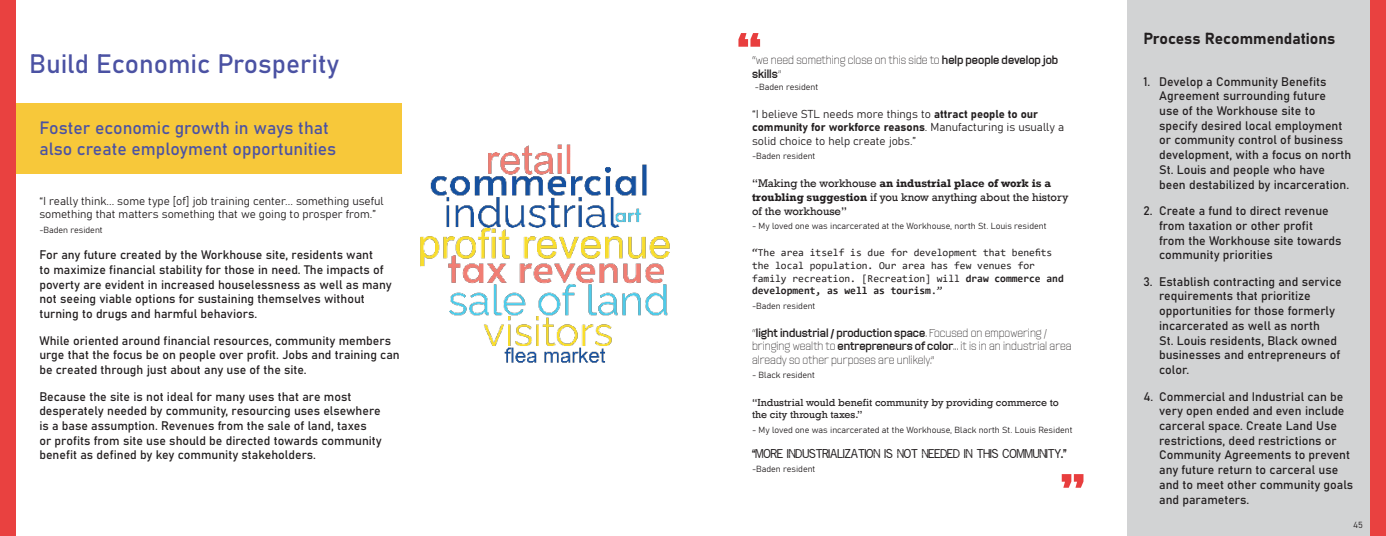
<style>
.page{position:relative;width:1386px;height:536px;background:#fff}
.page>*{position:absolute;margin:0;border:0;box-sizing:border-box;transform-origin:0 0}
.t1{font:52.5px "Anton";color:#e83e3e}
.Chapter{font:26.25px "Bahnschrift";color:#4b52a3}
.Chapter-2{font:17.5px/21px "Bahnschrift";color:#4b52a3}
.Heading{font:15.75px "Bahnschrift";color:#231f20}
.t2{font:12.25px/14.7px "Bahnschrift";color:#231f20}
.Small_Quote{font:11.38px/13.7px "Bahnschrift";color:#231f20}
.Small_Quote_2{font:300 11.38px/13.7px "VTC Du Bois";color:#231f20}
.Small_Quote_3{font:11.38px/13.7px "Rockwell";color:#231f20}
.Small_Quote_4{font:10.5px/12.6px "Consolas";color:#231f20}
.Small_Quote_3-2{font:10.5px/12.6px "Rockwell";color:#231f20}
.Small_Quote_1{font:9.62px "Reprise Stamp Std";color:#231f20}
.Who_Said_the_Quote{font:8.75px "Bahnschrift";color:#231f20}
.s1{font-weight:700}
</style>
<div class="page">
<div style="left:0;top:0;width:16px;height:536px;background:#e94140"></div>
<div style="left:16px;top:103px;width:386px;height:70px;background:#f7c83a"></div>
<img style="left:420px;top:144px;width:250px;height:219px">
<div style="left:1127px;top:0;width:243px;height:536px;background:#d2d3d4"></div>
<div style="left:1370px;top:0;width:16px;height:536px;background:#e94140"></div>
<p class="Chapter" style="left:29px;top:44px;width:312px">Build Economic Prosperity</p>
<p class="Chapter-2" style="left:39px;top:116px;width:299px">Foster economic growth in ways that also create employment opportunities</p>
<p class="Small_Quote" style="left:39px;top:193px;width:346px">“I really think... some type [of] job training center... something useful something that matters something that we going to prosper from.”</p>
<p class="Who_Said_the_Quote" style="left:39px;top:223px;width:65px">-Baden resident</p>
<p class="t2" style="left:39px;top:246px;width:354px">For any future created by the Workhouse site, residents want<br>to maximize financial stability for those in need. The impacts of poverty are evident in increased houselessness as well as many not seeing viable options for sustaining themselves without turning to drugs and harmful behaviors.</p>
<p class="t2" style="left:39px;top:332px;width:362px">While oriented around financial resources, community members urge that the focus be on people over profit. Jobs and training can be created through just about any use of the site.</p>
<p class="t2" style="left:39px;top:388px;width:344px">Because the site is not ideal for many uses that are most desperately needed by community, resourcing uses elsewhere is a base assumption. Revenues from the sale of land, taxes<br>or profits from site use should be directed towards community benefit as defined by key community stakeholders.</p>
<p class="t1" style="left:737px;top:29px;width:26px">“</p>
<p class="Small_Quote_2" style="left:752px;top:53px;width:308px">“we need something close on this side to <span class="s1">help people develop job skills</span>”</p>
<p class="Who_Said_the_Quote" style="left:755px;top:80px;width:65px">-Baden resident</p>
<p class="Small_Quote" style="left:752px;top:106px;width:314px">“I believe STL needs more things to attract people to our community for workforce reasons. Manufacturing is usually a solid choice to help create jobs.”</p>
<p class="Who_Said_the_Quote" style="left:752px;top:149px;width:65px">-Baden resident</p>
<p class="Small_Quote_3" style="left:752px;top:177px;width:318px">“Making the workhouse <span class="s1">an industrial place of work is a troubling suggestion</span> if you know anything about the history of the workhouse”</p>
<p class="Who_Said_the_Quote" style="left:752px;top:219px;width:296px">- My loved one was incarcerated at the Workhouse, north St. Louis resident</p>
<p class="Small_Quote_4" style="left:752px;top:246px;width:313px">“The area itself is due for development that benefits the local population. Our area has few venues for family recreation. [Recreation] will <span class="s1">draw commerce and development, as well as tourism</span>.”</p>
<p class="Who_Said_the_Quote" style="left:752px;top:299px;width:65px">-Baden resident</p>
<p class="Small_Quote_2" style="left:752px;top:325px;width:321px">“<span class="s1">light industrial / production space</span>. Focused on empowering / bringing wealth to <span class="s1">entrepreneurs of color</span>... it is in an industrial area already so other purposes are unlikely.”</p>
<p class="Who_Said_the_Quote" style="left:752px;top:368px;width:64px">- Black resident</p>
<p class="Small_Quote_3-2" style="left:752px;top:395px;width:308px">“Industrial would benefit community by providing commerce to the city through taxes.”</p>
<p class="Who_Said_the_Quote" style="left:752px;top:422px;width:322px">- My loved one was incarcerated at the Workhouse, Black north St. Louis Resident</p>
<p class="Small_Quote_1" style="left:752px;top:446px;width:316px">“MORE INDUSTRIALIZATION IS NOT NEEDED IN THIS COMMUNITY.”</p>
<p class="Who_Said_the_Quote" style="left:752px;top:462px;width:65px">-Baden resident</p>
<p class="t1" style="left:1060px;top:470px;width:26px">”</p>
<p class="Heading" style="left:1143px;top:27px;width:193px">Process Recommendations</p>
<p class="t2" style="left:1159px;top:73px;width:194px;text-indent:-16px">1. Develop a Community Benefits<br>Agreement surrounding future<br>use of the Workhouse site to specify desired local employment or community control of business development, with a focus on north<br>St. Louis and people who have been destabilized by incarceration.</p>
<p class="t2" style="left:1159px;top:202px;width:184px;text-indent:-16px">2. Create a fund to direct revenue from taxation or other profit from the Workhouse site towards community priorities</p>
<p class="t2" style="left:1159px;top:273px;width:184px;text-indent:-16px">3. Establish contracting and service requirements that prioritize opportunities for those formerly incarcerated as well as north<br>St. Louis residents, Black owned businesses and entrepreneurs of color.</p>
<p class="t2" style="left:1159px;top:388px;width:196px;text-indent:-16px">4. Commercial and Industrial can be very open ended and even include carceral space. Create Land Use restrictions, deed restrictions or<br>Community Agreements to prevent any future return to carceral use and to meet other community goals and parameters.</p>
<p class="Who_Said_the_Quote" style="left:1353px;top:517px;width:11px">45</p>
</div>
